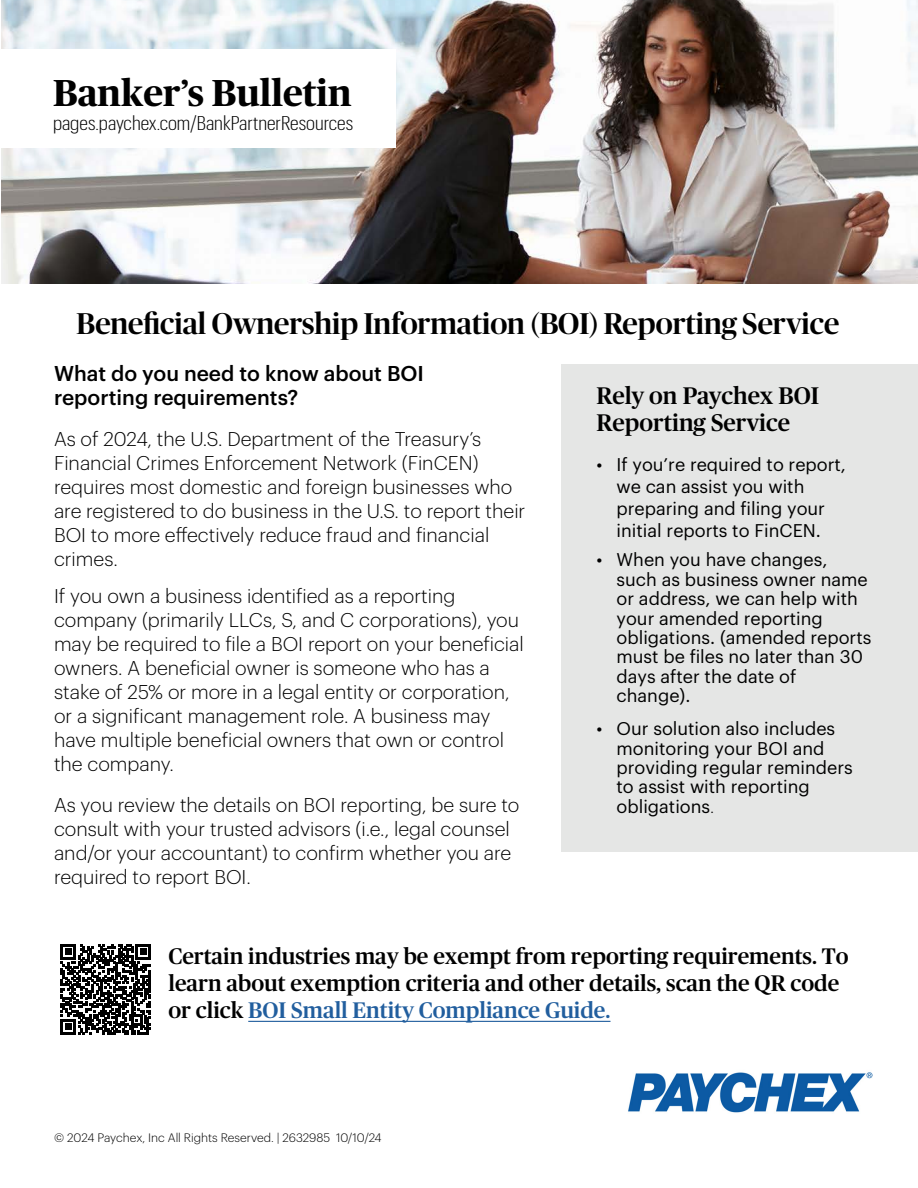
<style>
.page{position:relative;width:918px;height:1188px;background:#fff}
.page>*{position:absolute;margin:0;border:0;box-sizing:border-box;transform-origin:0 0}
.t1{font:700 37.5px "Publico Headline";color:#000}
.t2{font:500 30px "Publico Banner";color:#000}
.t3{font:500 24px/27px "Publico Headline";color:#000}
.t4{font:500 22.5px/27px "Publico Headline";color:#000}
.t5{font:500 21px/24px "Graphik";color:#000}
.t6{font:300 19.5px/24px "Graphik";color:#000}
.t7{font:300 19.5px "Graphik Cond";color:#000;scale:1.12 1}
.t8{font:18px/19.5px "Graphik";color:#000}
.t9{font:300 12px "Graphik";color:#000}
.s1{font-weight:300}
.s2{color:#215e9e}
</style>
<div class="page">
<img style="left:1px;top:1px;width:917px;height:283px">
<div style="left:0;top:50px;width:395px;height:98px;background:#fff"></div>
<img style="left:628px;top:1072px;width:245px;height:41px">
<div style="left:562px;top:364px;width:356px;height:488px;background:#e5e6e5"></div>
<hr style="left:248px;top:1021px;width:363px;height:1px;background:#215e9e">
<svg style="left:61px;top:944px;width:90px;height:90px"></svg>
<h1 class="t1" style="left:53px;top:66px;width:300px">Banker’s Bulletin</h1>
<p class="t7" style="left:53px;top:111px;width:270px">pages.paychex.com/BankPartnerResources</p>
<h2 class="t2" style="left:77px;top:303px;width:764px">Beneficial Ownership Information (BOI) Reporting Service</h2>
<p class="t5" style="left:54px;top:360px;width:372px">What do you need to know about BOI reporting requirements?</p>
<p class="t6" style="left:54px;top:425px;width:473px">As of 2024, the U.S. Department of the Treasury’s Financial Crimes Enforcement Network (FinCEN) requires most domestic and foreign businesses who are registered to do business in the U.S. to report their BOI to more effectively reduce fraud and financial crimes.</p>
<p class="t6" style="left:54px;top:583px;width:471px">If you own a business identified as a reporting company (primarily LLCs, S, and C corporations), you may be required to file a BOI report on your beneficial owners. A beneficial owner is someone who has a stake of 25% or more in a legal entity or corporation, or a significant management role. A business may have multiple beneficial owners that own or control the company.</p>
<p class="t6" style="left:54px;top:791px;width:467px">As you review the details on BOI reporting, be sure to consult with your trusted advisors (i.e., legal counsel and/or your accountant) to confirm whether you are required to report BOI.</p>
<p class="t3" style="left:596px;top:381px;width:224px">Rely on Paychex BOI<br>Reporting Service</p>
<p class="t8" style="left:617px;top:452px;width:231px;line-height:21.9px;text-indent:-20px">• If you’re required to report, we can assist you with preparing and filing your initial reports to FinCEN.</p>
<p class="t8" style="left:617px;top:549px;width:256px;text-indent:-20px">• When you have changes, such as business owner name or address, we can help with your amended reporting obligations. (amended reports must be files no later than 30 days after the date of change).</p>
<p class="t8" style="left:617px;top:718px;width:238px;text-indent:-20px">• Our solution also includes monitoring your BOI and providing regular reminders to assist with reporting obligations<span class="s1">.</span></p>
<p class="t4" style="left:168px;top:941px;width:682px">Certain industries may be exempt from reporting requirements. To learn about exemption criteria and other details, scan the QR code or click <span class="s2">BOI Small Entity Compliance Guide.</span></p>
<p class="t9" style="left:54px;top:1129px;width:329px">© 2024 Paychex, Inc All Rights Reserved. | 2632985 10/10/24</p>
</div>
